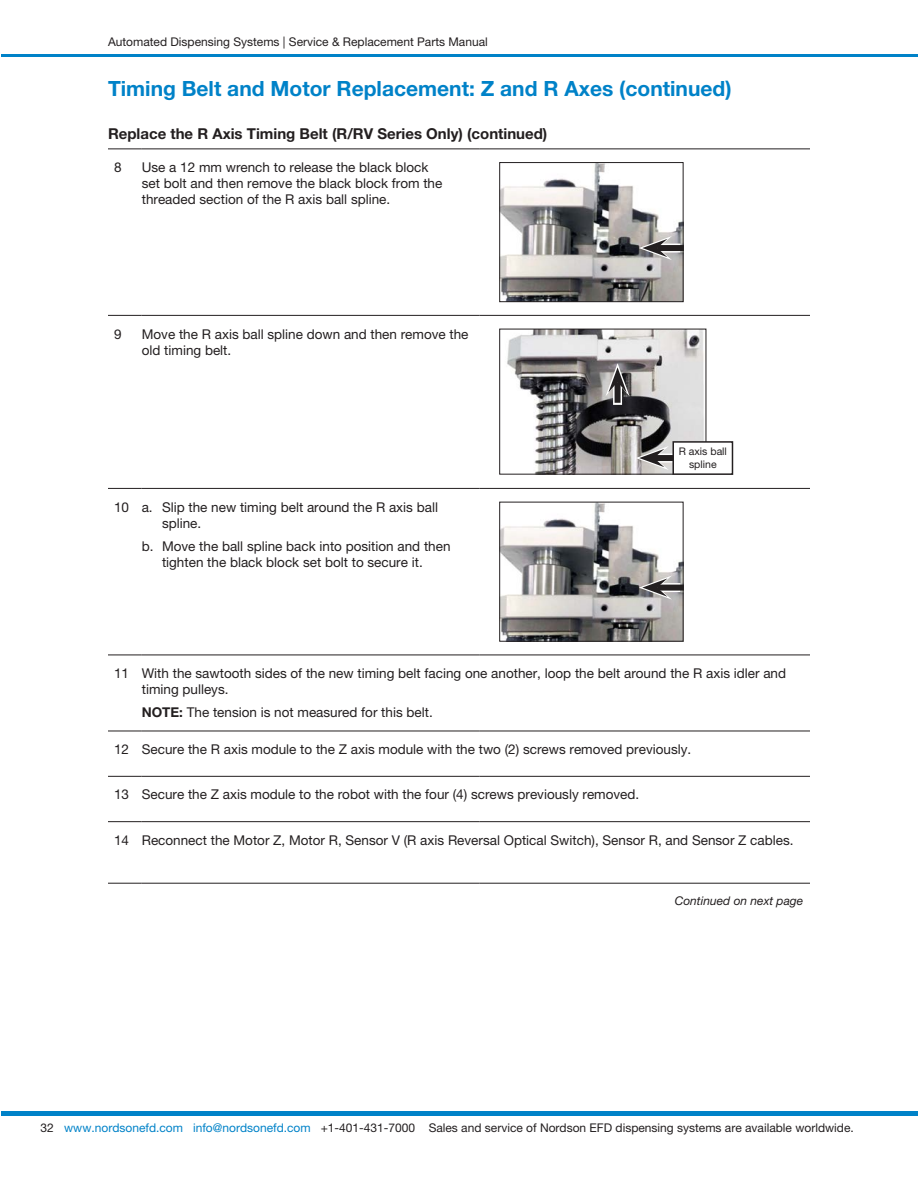
<style>
.page{position:relative;width:918px;height:1188px;background:#fff}
.page>*{position:absolute;margin:0;border:0;box-sizing:border-box;transform-origin:0 0}
.EFD-Head-Lev2_contd{font:700 21px "Helvetica Neue LT Pro";color:#0082c8}
.EFD-Head-Lev4{font:700 15px "Helvetica Neue LT Pro";color:#231f20}
.EFD-TableText-9L{font:13.5px/16.2px "Helvetica Neue LT Pro";color:#231f20}
.EFD-TableNote-0-9L{font:13.5px "Helvetica Neue LT Pro";color:#231f20}
.t1{font:12px "Helvetica Neue LT Pro";color:#231f20}
.EFD-Cont_on_Next_Page{font:italic 12px "Helvetica Neue LT Pro";color:#231f20}
.EFD-Callout-7C{font:10.5px/12.6px "Helvetica Neue LT Pro";color:#231f20;text-align:center}
.s1{font-weight:700}
.s2{color:#0082c8}
</style>
<div class="page">
<hr style="left:1px;top:54px;width:917px;height:2px;background:#0082c8">
<hr style="left:1px;top:1112px;width:917px;height:4px;background:#0082c8">
<hr style="left:108px;top:148px;width:34px;height:1px;background:#231f20">
<hr style="left:142px;top:148px;width:337px;height:1px;background:#231f20">
<hr style="left:479px;top:148px;width:331px;height:1px;background:#231f20">
<hr style="left:108px;top:655px;width:34px;height:1px;background:#231f20">
<hr style="left:108px;top:731px;width:34px;height:1px;background:#231f20">
<hr style="left:108px;top:776px;width:34px;height:1px;background:#231f20">
<hr style="left:108px;top:821px;width:34px;height:1px;background:#231f20">
<hr style="left:108px;top:488px;width:34px;height:1px;background:#231f20">
<hr style="left:142px;top:488px;width:337px;height:1px;background:#231f20">
<hr style="left:479px;top:488px;width:331px;height:1px;background:#231f20">
<hr style="left:108px;top:315px;width:34px;height:1px;background:#231f20">
<hr style="left:142px;top:315px;width:337px;height:1px;background:#231f20">
<hr style="left:479px;top:315px;width:331px;height:1px;background:#231f20">
<hr style="left:108px;top:883px;width:34px;height:1px;background:#231f20">
<hr style="left:142px;top:655px;width:337px;height:1px;background:#231f20">
<hr style="left:479px;top:655px;width:331px;height:1px;background:#231f20">
<hr style="left:142px;top:731px;width:337px;height:1px;background:#231f20">
<hr style="left:479px;top:731px;width:331px;height:1px;background:#231f20">
<hr style="left:142px;top:776px;width:337px;height:1px;background:#231f20">
<hr style="left:479px;top:776px;width:331px;height:1px;background:#231f20">
<hr style="left:142px;top:821px;width:337px;height:1px;background:#231f20">
<hr style="left:479px;top:821px;width:331px;height:1px;background:#231f20">
<hr style="left:142px;top:883px;width:337px;height:1px;background:#231f20">
<hr style="left:479px;top:883px;width:331px;height:1px;background:#231f20">
<img style="left:502px;top:164px;width:179px;height:136px">
<div style="left:500px;top:162px;width:183px;height:140px;border:1px solid #231f20"></div>
<div style="left:658px;top:244px;width:22px;height:9px;background:#f4f4f4"></div>
<div style="left:657px;top:245px;width:27px;height:6px;background:#231f20"></div>
<svg style="left:639px;top:236px;width:33px;height:24px"></svg>
<img style="left:507px;top:331px;width:197px;height:141px">
<svg style="left:613px;top:396px;width:9px;height:9px"></svg>
<div style="left:615px;top:382px;width:6px;height:21px;background:#231f20"></div>
<svg style="left:606px;top:363px;width:24px;height:33px"></svg>
<div style="left:655px;top:454px;width:22px;height:9px;background:#f5f5f5"></div>
<div style="left:654px;top:455px;width:22px;height:6px;background:#231f20"></div>
<svg style="left:636px;top:446px;width:33px;height:24px"></svg>
<div style="left:673px;top:442px;width:59px;height:32px;background:#fff"></div>
<div style="left:672px;top:441px;width:61px;height:34px;border:2px solid #231f20"></div>
<img style="left:502px;top:504px;width:179px;height:135px">
<div style="left:500px;top:502px;width:183px;height:139px;border:1px solid #231f20"></div>
<div style="left:658px;top:583px;width:22px;height:9px;background:#a4a2a3"></div>
<div style="left:657px;top:585px;width:27px;height:6px;background:#231f20"></div>
<svg style="left:639px;top:576px;width:33px;height:24px"></svg>
<p class="t1" style="left:108px;top:35px;width:381px">Automated Dispensing Systems | Service &amp; Replacement Parts Manual</p>
<p class="EFD-Head-Lev2_contd" style="left:108px;top:75px;width:625px">Timing Belt and Motor Replacement: Z and R Axes (continued)</p>
<p class="EFD-Head-Lev4" style="left:108px;top:124px;width:441px">Replace the R Axis Timing Belt (R/RV Series Only) (continued)</p>
<p class="EFD-TableText-9L" style="left:114px;top:159px;width:9px">8</p>
<p class="EFD-TableText-9L" style="left:142px;top:159px;width:302px">Use a 12 mm wrench to release the black block set bolt and then remove the black block from the threaded section of the R axis ball spline.</p>
<p class="EFD-TableText-9L" style="left:114px;top:325px;width:9px">9</p>
<p class="EFD-TableText-9L" style="left:142px;top:325px;width:328px">Move the R axis ball spline down and then remove the old timing belt.</p>
<p class="EFD-TableText-9L" style="left:114px;top:498px;width:17px">10</p>
<p class="EFD-TableText-9L" style="left:162px;top:498px;width:278px;text-indent:-20px">a. Slip the new timing belt around the R axis ball spline.</p>
<p class="EFD-TableText-9L" style="left:142px;top:538px;width:310px;text-align:center">b. Move the ball spline back into position and then tighten the black block set bolt to secure it.</p>
<p class="EFD-Callout-7C" style="left:679px;top:445px;width:50px">R axis ball spline</p>
<p class="EFD-TableText-9L" style="left:114px;top:665px;width:17px">11</p>
<p class="EFD-TableText-9L" style="left:142px;top:665px;width:646px">With the sawtooth sides of the new timing belt facing one another, loop the belt around the R axis idler and timing pulleys.</p>
<p class="EFD-TableNote-0-9L" style="left:142px;top:705px;width:293px"><span class="s1">NOTE:</span> The tension is not measured for this belt.</p>
<p class="EFD-TableText-9L" style="left:114px;top:741px;width:17px">12</p>
<p class="EFD-TableText-9L" style="left:142px;top:741px;width:551px">Secure the R axis module to the Z axis module with the two (2) screws removed previously.</p>
<p class="EFD-TableText-9L" style="left:114px;top:786px;width:17px">13</p>
<p class="EFD-TableText-9L" style="left:142px;top:786px;width:499px">Secure the Z axis module to the robot with the four (4) screws previously removed.</p>
<p class="EFD-TableText-9L" style="left:114px;top:832px;width:17px">14</p>
<p class="EFD-TableText-9L" style="left:142px;top:832px;width:653px">Reconnect the Motor Z, Motor R, Sensor V (R axis Reversal Optical Switch), Sensor R, and Sensor Z cables.</p>
<p class="EFD-Cont_on_Next_Page" style="left:675px;top:894px;width:130px">Continued on next page</p>
<p class="t1" style="left:41px;top:1121px;width:815px">32 <span class="s2">www.nordsonefd.com info@nordsonefd.com</span> +1-401-431-7000 Sales and service of Nordson EFD dispensing systems are available worldwide.</p>
</div>
